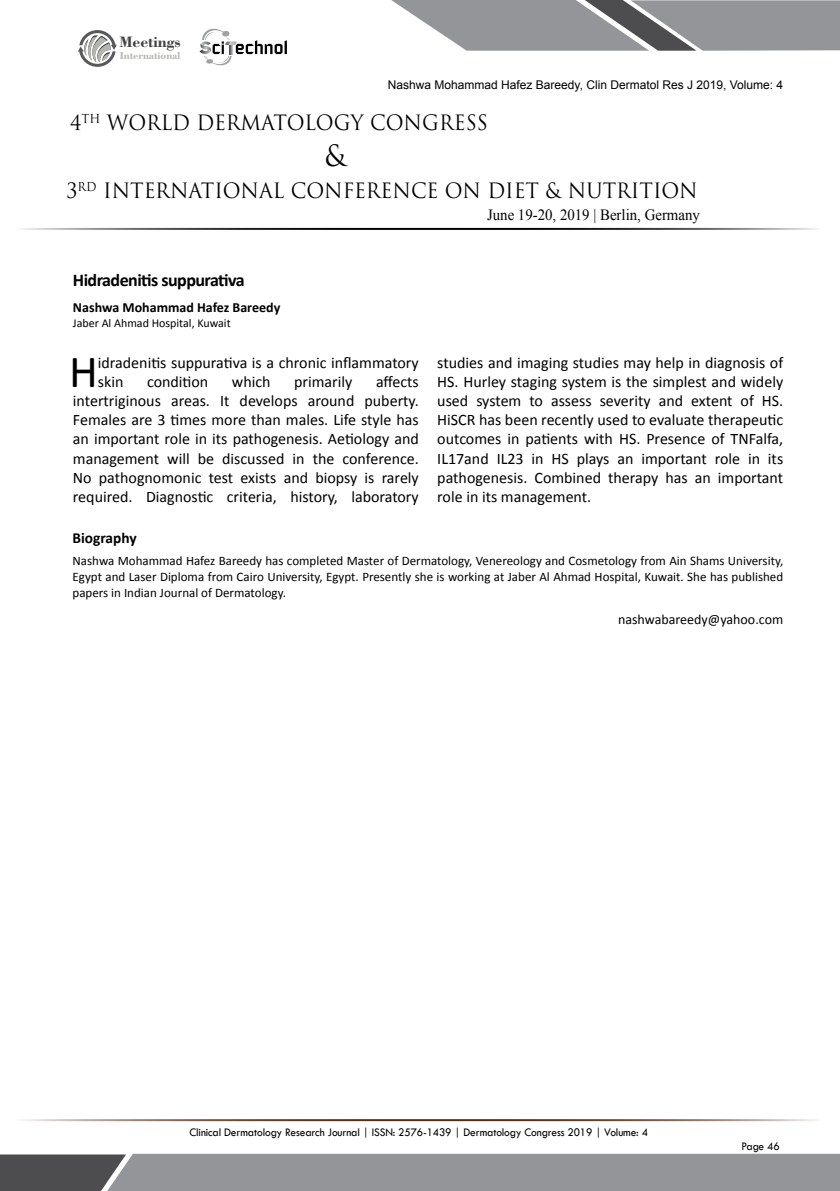
<style>
.page{position:relative;width:840px;height:1191px;background:#fff}
.page>*{position:absolute;margin:0;border:0;box-sizing:border-box;transform-origin:0 0}
.t1{font:46.2px "Calibri";color:#000}
.t2{font:28.6px "Trajan Pro 3";color:#000;scale:.95 1}
.t3{font:20.6px "Trajan Pro 3";color:#000;scale:.95 1}
.t4{font:700 18px "Calibri";letter-spacing:-.03em;color:#000}
.t5{font:16px/19.2px "Calibri";color:#000;text-align:justify}
.t6{font:700 16px "Bodoni BT";color:#414042}
.t7{font:15.6px "Times New Roman";color:#000;scale:.95 1}
.t8{font:700 15.4px "Calibri";color:#000}
.t9{font:700 14px "Calibri";color:#000}
.t10{font:14px "Calibri";color:#000}
.t11{font:13px/16px "Calibri";color:#000;text-align:justify}
.t12{font:12px "Tw Cen";letter-spacing:-.01em;color:#000;scale:.95 1}
.t13{font:12px "Arial";color:#000}
.t14{font:12px "Calibri";color:#000}
.t15{font:700 10.6px "Bodoni BT";color:#b3b6af}
</style>
<div class="page">
<hr style="left:12px;top:228px;width:807px;height:2px;background:#000">
<hr style="left:12px;top:1119px;width:807px;height:2px;background:#552b11">
<svg style="left:391px;top:0;width:449px;height:51px;background:#9b9c9f"></svg>
<svg style="left:0;top:1154px;width:840px;height:37px;background:#8a8c8f"></svg>
<svg style="left:78px;top:30px;width:39px;height:37px"></svg>
<svg style="left:199px;top:29px;width:88px;height:37px"></svg>
<p class="t6" style="left:119px;top:32px;width:63px">Meetings</p>
<p class="t15" style="left:120px;top:48px;width:62px">International</p>
<p class="t13" style="left:388px;top:77px;width:397px">Nashwa Mohammad Hafez Bareedy, Clin Dermatol Res J 2019, Volume: 4</p>
<p class="t3" style="left:70px;top:108px;width:441px">4<sup>TH</sup> WORLD DERMATOLOGY CONGRESS</p>
<h2 class="t2" style="left:325px;top:136px;width:25px">&amp;</h2>
<p class="t3" style="left:67px;top:176px;width:666px">3<sup>RD</sup> INTERNATIONAL CONFERENCE ON DIET &amp; NUTRITION</p>
<p class="t7" style="left:487px;top:205px;width:225px">June 19-20, 2019 | Berlin, Germany</p>
<p class="t4" style="left:73px;top:268px;width:173px">Hidradenitis suppurativa</p>
<p class="t9" style="left:73px;top:298px;width:209px">Nashwa Mohammad Hafez Bareedy</p>
<p class="t14" style="left:73px;top:316px;width:159px">Jaber Al Ahmad Hospital, Kuwait</p>
<h1 class="t1" style="left:69px;top:342px;width:30px">H</h1>
<p class="t5" style="left:98px;top:353px;width:322px">idradenitis suppurativa is a chronic inflammatory skin</p>
<p class="t5" style="left:73px;top:372px;width:347px;text-indent:303px">affects intertriginous areas. It develops around puberty.<br>Females are 3 times more than males. Life style has an important role in its pathogenesis. Aetiology and management will be discussed in the conference.<br>No pathognomonic test exists and biopsy is rarely required. Diagnostic criteria, history, laboratory</p>
<p class="t5" style="left:147px;top:372px;width:63px">condition</p>
<p class="t5" style="left:232px;top:372px;width:40px">which</p>
<p class="t5" style="left:294px;top:372px;width:60px">primarily</p>
<p class="t5" style="left:437px;top:353px;width:347px">studies and imaging studies may help in diagnosis of HS. Hurley staging system is the simplest and widely used system to assess severity and extent of HS.<br>HiSCR has been recently used to evaluate therapeutic outcomes in patients with HS. Presence of TNFalfa, IL17and IL23 in HS plays an important role in its pathogenesis. Combined therapy has an important role in its management.</p>
<p class="t8" style="left:73px;top:528px;width:66px">Biography</p>
<p class="t11" style="left:73px;top:553px;width:712px">Nashwa Mohammad Hafez Bareedy has completed Master of Dermatology, Venereology and Cosmetology from Ain Shams University, Egypt and Laser Diploma from Cairo University, Egypt. Presently she is working at Jaber Al Ahmad Hospital, Kuwait. She has published papers in Indian Journal of Dermatology.</p>
<p class="t10" style="left:618px;top:610px;width:167px">nashwabareedy@yahoo.com</p>
<p class="t12" style="left:189px;top:1125px;width:484px">Clinical Dermatology Research Journal | ISSN: 2576-1439 | Dermatology Congress 2019 | Volume: 4</p>
<p class="t12" style="left:741px;top:1139px;width:42px">Page 46</p>
</div>
